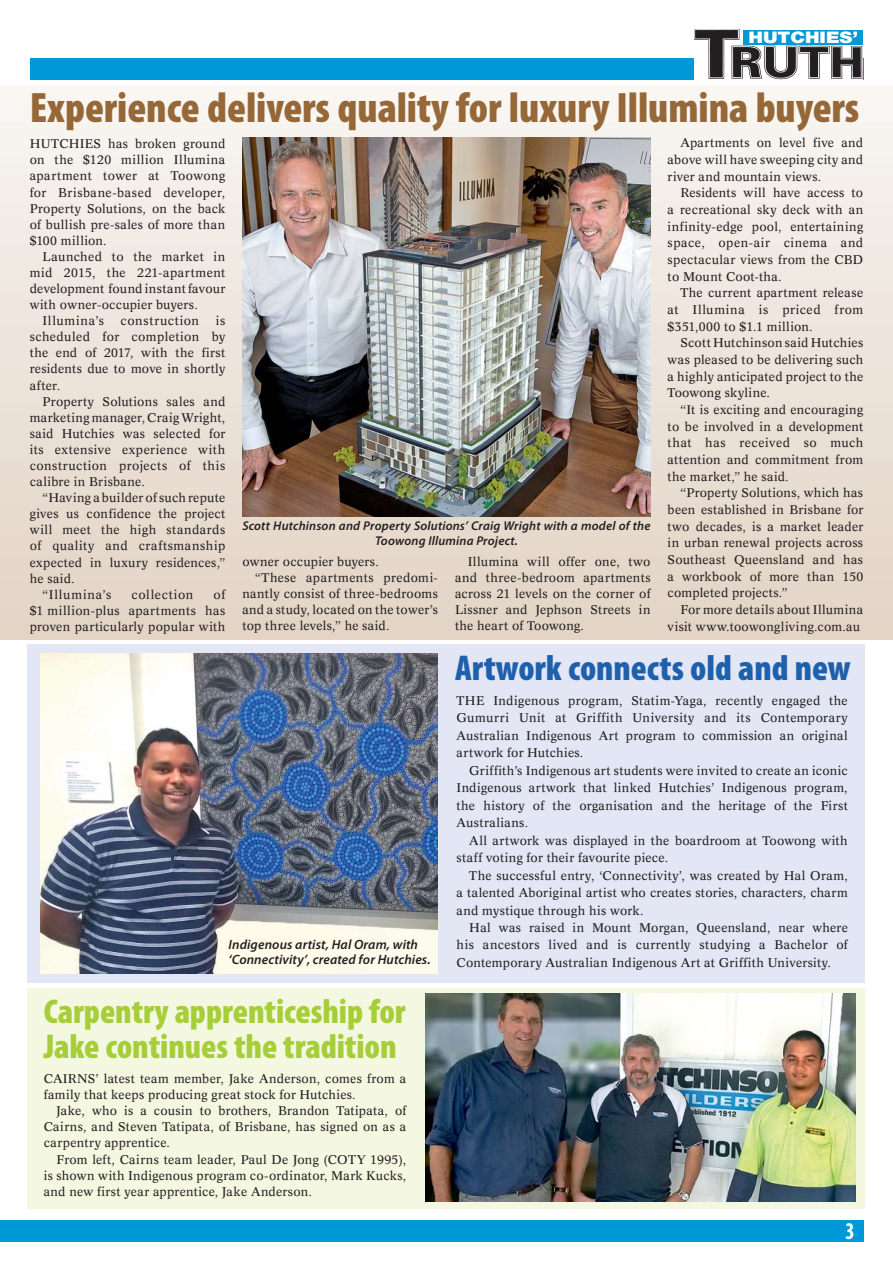
<style>
.page{position:relative;width:893px;height:1263px;background:#fff}
.page>*{position:absolute;margin:0;border:0;box-sizing:border-box;transform-origin:0 0}
.t1{font:900 condensed 42.75px "Myriad Pro";color:#966737}
.t2{font:900 condensed 36px "Myriad Pro";color:#1f60ad}
.t3{font:900 condensed 34.5px/34.5px "Myriad Pro";letter-spacing:-.005em;color:#a6ce39}
.t4{font:700 condensed 24px "Myriad Pro";color:#fff;scale:.9 1}
.t5{font:900 15.9px "Helvetica Neue";color:#fff;scale:1.2 1}
.t6{font:italic 600 13.5px/15px "Myriad Pro";letter-spacing:.01em;color:#231f20}
.t7{font:italic 600 12.75px/15px "Myriad Pro";letter-spacing:.015em;color:#231f20;text-align:center}
.t8{font:12.3px/16px "Concorde";letter-spacing:.025em;color:#231f20;text-align:justify}
.t9{font:12.3px "Concorde";letter-spacing:.05em;color:#231f20}
.t10{font:12.3px "Concorde";letter-spacing:.06em;color:#231f20}
.t11{font:12.3px "Concorde";letter-spacing:.055em;color:#231f20}
.t12{font:12.3px "Concorde";letter-spacing:.07em;color:#231f20}
</style>
<div class="page">
<div style="left:28px;top:644px;width:837px;height:339px;background:#e3e6f4"></div>
<div style="left:0;top:85px;width:893px;height:554px;background:linear-gradient(to bottom,#f8f5f2,#e2d3c4)"></div>
<div style="left:28px;top:988px;width:837px;height:221px;background:#f5f8e0"></div>
<div style="left:0;top:1220px;width:863px;height:22px;background:#0099d8"></div>
<div style="left:30px;top:58px;width:833px;height:22px;background:#0099d8"></div>
<img style="left:694px;top:30px;width:169px;height:50px">
<div style="left:743px;top:30px;width:119px;height:14px;background:#0099d8"></div>
<img style="left:40px;top:653px;width:398px;height:320px">
<img style="left:242px;top:137px;width:409px;height:380px">
<img style="left:426px;top:994px;width:429px;height:208px">
<p class="t5" style="left:748px;top:31px;width:93px">HUTCHIES’</p>
<h1 class="t1" style="left:30px;top:92px;width:831px">Experience delivers quality for luxury Illumina buyers</h1>
<p class="t8" style="left:30px;top:137px;width:197px">HUTCHIES has broken ground on the $120 million Illumina apartment tower at Toowong for Brisbane-based developer, Property Solutions, on the back of bullish pre-sales of more than $100 million.</p>
<p class="t8" style="left:42px;top:250px;width:184px">Launched to the market in</p>
<p class="t8" style="left:30px;top:266px;width:197px">mid 2015, the 221-apartment</p>
<p class="t8" style="left:30px;top:282px;width:197px">development found instant favour</p>
<p class="t8" style="left:30px;top:298px;width:170px">with owner-occupier buyers.</p>
<p class="t10" style="left:42px;top:316px;width:63px">Illumina’s</p>
<p class="t11" style="left:121px;top:316px;width:80px">construction</p>
<p class="t8" style="left:30px;top:314px;width:197px;text-indent:186px">is scheduled for completion by the end of 2017, with the first residents due to move in shortly after.</p>
<p class="t8" style="left:30px;top:394px;width:197px;text-indent:13px">Property Solutions sales and marketing manager, Craig Wright, said Hutchies was selected for its extensive experience with construction projects of this calibre in Brisbane.</p>
<p class="t8" style="left:42px;top:491px;width:184px">“Having a builder of such repute</p>
<p class="t8" style="left:30px;top:507px;width:197px">gives us confidence the project</p>
<p class="t8" style="left:30px;top:523px;width:197px">will meet the high standards</p>
<p class="t9" style="left:30px;top:541px;width:197px">of quality and craftsmanship</p>
<p class="t8" style="left:30px;top:555px;width:197px">expected in luxury residences,”</p>
<p class="t8" style="left:30px;top:571px;width:46px">he said.</p>
<p class="t12" style="left:42px;top:589px;width:70px">“Illumina’s</p>
<p class="t10" style="left:131px;top:589px;width:64px">collection</p>
<p class="t8" style="left:30px;top:587px;width:197px;text-indent:184px">of $1 million-plus apartments has proven particularly popular with</p>
<p class="t7" style="left:242px;top:520px;width:410px">Scott Hutchinson and Property Solutions’ Craig Wright with a model of the<br>Toowong Illumina Project.</p>
<p class="t8" style="left:242px;top:555px;width:138px">owner occupier buyers.</p>
<p class="t8" style="left:255px;top:571px;width:184px">“These apartments predomi-</p>
<p class="t8" style="left:242px;top:587px;width:197px">nantly consist of three-bedrooms</p>
<p class="t8" style="left:242px;top:603px;width:197px">and a study, located on the tower’s</p>
<p class="t8" style="left:242px;top:619px;width:149px">top three levels,” he said.</p>
<p class="t8" style="left:455px;top:555px;width:197px;text-indent:13px">Illumina will offer one, two and three-bedroom apartments across 21 levels on the corner of Lissner and Jephson Streets in the heart of Toowong.</p>
<p class="t8" style="left:668px;top:136px;width:197px;line-height:16.6px;text-indent:13px">Apartments on level five and above will have sweeping city and river and mountain views.</p>
<p class="t8" style="left:668px;top:186px;width:197px;line-height:16.6px;text-indent:13px">Residents will have access to a recreational sky deck with an infinity-edge pool, entertaining space, open-air cinema and spectacular views from the CBD to Mount Coot-tha.</p>
<p class="t8" style="left:668px;top:286px;width:197px;line-height:16.6px;text-indent:13px">The current apartment release at Illumina is priced from $351,000 to $1.1 million.</p>
<p class="t8" style="left:668px;top:336px;width:197px;line-height:16.6px;text-indent:13px">Scott Hutchinson said Hutchies was pleased to be delivering such a highly anticipated project to the Toowong skyline.</p>
<p class="t8" style="left:668px;top:402px;width:197px;line-height:16.6px;text-indent:13px">“It is exciting and encouraging to be involved in a development that has received so much attention and commitment from the market,” he said.</p>
<p class="t8" style="left:668px;top:486px;width:197px;line-height:16.6px;text-indent:13px">“Property Solutions, which has been established in Brisbane for two decades, is a market leader in urban renewal projects across Southeast Queensland and has a workbook of more than 150 completed projects.”</p>
<p class="t8" style="left:668px;top:602px;width:197px;line-height:16.6px;text-align:right">For more details about Illumina visit www.toowongliving.com.au</p>
<h2 class="t2" style="left:455px;top:655px;width:397px">Artwork connects old and new</h2>
<p class="t6" style="left:229px;top:938px;width:204px">Indigenous artist, Hal Oram, with ‘Connectivity’, created for Hutchies.</p>
<h3 class="t3" style="left:44px;top:998px;width:363px">Carpentry apprenticeship for<br>Jake continues the tradition</h3>
<p class="t8" style="left:44px;top:1072px;width:364px">CAIRNS’ latest team member, Jake Anderson, comes from a family that keeps producing great stock for Hutchies.</p>
<p class="t8" style="left:44px;top:1104px;width:364px;text-indent:13px">Jake, who is a cousin to brothers, Brandon Tatipata, of Cairns, and Steven Tatipata, of Brisbane, has signed on as a carpentry apprentice.</p>
<p class="t8" style="left:44px;top:1152px;width:364px;text-indent:13px">From left, Cairns team leader, Paul De Jong (COTY 1995), is shown with Indigenous program co-ordinator, Mark Kucks, and new first year apprentice, Jake Anderson.</p>
<p class="t8" style="left:456px;top:693px;width:393px;line-height:17.5px">THE Indigenous program, Statim-Yaga, recently engaged the Gumurri Unit at Griffith University and its Contemporary Australian Indigenous Art program to commission an original artwork for Hutchies.</p>
<p class="t8" style="left:456px;top:763px;width:393px;line-height:17.5px;text-indent:13px">Griffith’s Indigenous art students were invited to create an iconic Indigenous artwork that linked Hutchies’ Indigenous program, the history of the organisation and the heritage of the First Australians.</p>
<p class="t8" style="left:456px;top:833px;width:393px;line-height:17.4px;text-indent:13px">All artwork was displayed in the boardroom at Toowong with staff voting for their favourite piece.</p>
<p class="t8" style="left:456px;top:868px;width:393px;line-height:17.5px;text-indent:13px">The successful entry, ‘Connectivity’, was created by Hal Oram, a talented Aboriginal artist who creates stories, characters, charm and mystique through his work.</p>
<p class="t8" style="left:456px;top:920px;width:393px;line-height:17.5px;text-indent:13px">Hal was raised in Mount Morgan, Queensland, near where his ancestors lived and is currently studying a Bachelor of Contemporary Australian Indigenous Art at Griffith University.</p>
<h3 class="t4" style="left:845px;top:1222px;width:12px">3</h3>
</div>
